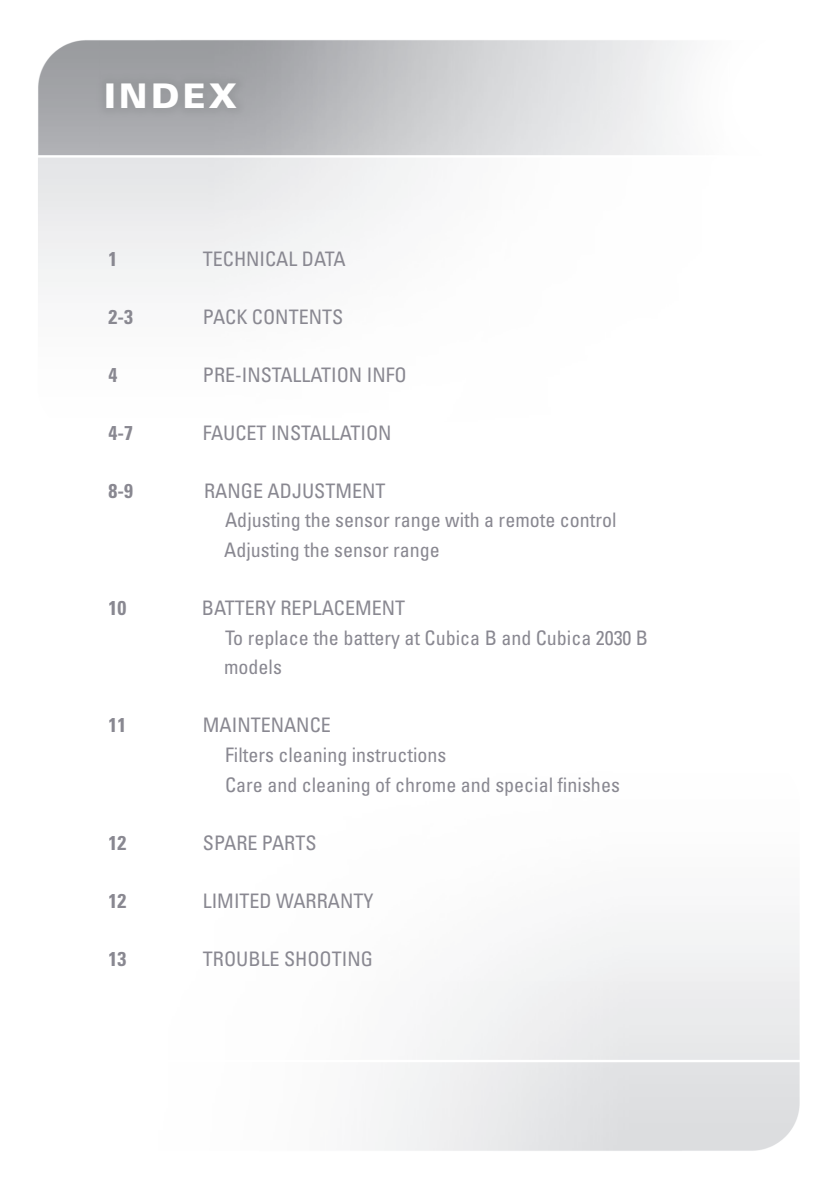
<style>
.page{position:relative;width:840px;height:1191px;background:#fff}
.page>*{position:absolute;margin:0;border:0;box-sizing:border-box;transform-origin:0 0}
.t1{font:900 34px "Univers";letter-spacing:.1em;color:#fff}
.t2{font:condensed 20px/29.6px "Univers";color:#898891}
.t3{font:700 condensed 20px "Univers";color:#898891}
</style>
<div class="page">
<h1 class="t1" style="left:104px;top:75px;width:134px">INDEX</h1>
<p class="t3" style="left:108px;top:246px;width:10px">1</p>
<p class="t2" style="left:203px;top:243px;width:144px">TECHNICAL DATA</p>
<p class="t3" style="left:108px;top:304px;width:26px">2-3</p>
<p class="t2" style="left:203px;top:301px;width:142px">PACK CONTENTS</p>
<p class="t3" style="left:108px;top:362px;width:10px">4</p>
<p class="t2" style="left:203px;top:359px;width:205px">PRE-INSTALLATION INFO</p>
<p class="t3" style="left:108px;top:420px;width:26px">4-7</p>
<p class="t2" style="left:203px;top:417px;width:190px">FAUCET INSTALLATION</p>
<p class="t3" style="left:108px;top:478px;width:26px">8-9</p>
<p class="t2" style="left:224px;top:475px;width:393px;text-indent:-20px">RANGE ADJUSTMENT<br>Adjusting the sensor range with a remote control<br>Adjusting the sensor range</p>
<p class="t3" style="left:108px;top:595px;width:19px">10</p>
<p class="t2" style="left:224px;top:593px;width:425px;text-indent:-22px">BATTERY REPLACEMENT<br>To replace the battery at Cubica B and Cubica 2030 B models</p>
<p class="t3" style="left:108px;top:713px;width:19px">11</p>
<p class="t2" style="left:225px;top:710px;width:396px;text-indent:-22px">MAINTENANCE<br>Filters cleaning instructions<br>Care and cleaning of chrome and special finishes</p>
<p class="t3" style="left:108px;top:830px;width:19px">12</p>
<p class="t2" style="left:203px;top:827px;width:115px">SPARE PARTS</p>
<p class="t3" style="left:108px;top:888px;width:19px">12</p>
<p class="t2" style="left:203px;top:885px;width:172px">LIMITED WARRANTY</p>
<p class="t3" style="left:108px;top:946px;width:19px">13</p>
<p class="t2" style="left:203px;top:943px;width:171px">TROUBLE SHOOTING</p>
</div>
